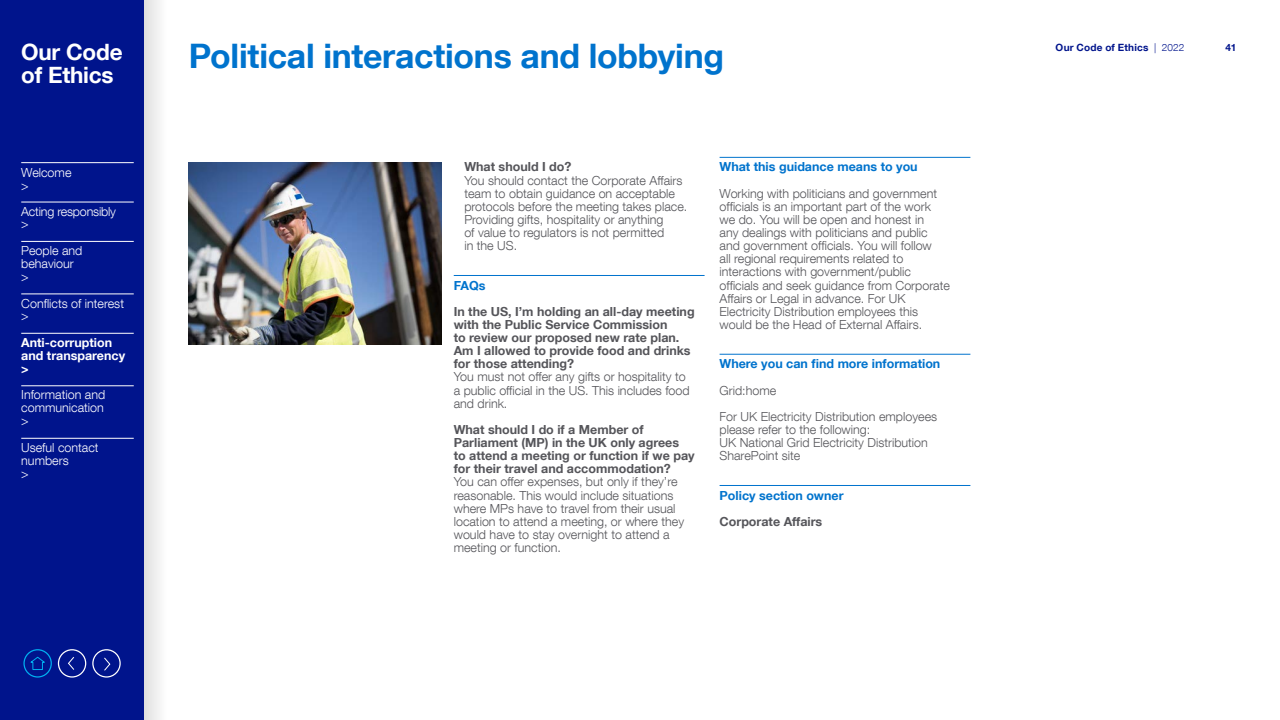
<style>
.page{position:relative;width:1280px;height:720px;background:#fff}
.page>*{position:absolute;margin:0;border:0;box-sizing:border-box;transform-origin:0 0}
.t1{font:700 33.75px "Helvetica Neue LT Com";letter-spacing:-.01em;color:#0073cd}
.t2{font:700 22.5px "Helvetica Neue LT Com";letter-spacing:-.01em;color:#fff}
.t3{font:300 12.5px/13.1px "Helvetica Neue LT Com";color:#55555a}
.t4{font:700 12.5px/13.1px "Helvetica Neue LT Com";color:#55555a}
.t5{font:300 12.5px/13.1px "Helvetica Neue LT Com";color:#fff}
.t6{font:700 12.5px "Helvetica Neue LT Com";color:#0073cd}
.t7{font:700 12.5px/13.1px "Helvetica Neue LT Com";color:#fff}
.t8{font:700 10px "Helvetica Neue LT Com";letter-spacing:.025em;color:#00148c}
.s1{font-weight:300}
</style>
<div class="page">
<svg style="left:144px;top:0;width:16px;height:720px;fill:#e9e9e9"></svg>
<div style="left:0;top:0;width:144px;height:720px;background:#00148c"></div>
<hr style="left:21px;top:162px;width:113px;height:1px;background:#fff">
<hr style="left:21px;top:202px;width:113px;height:1px;background:#fff">
<hr style="left:21px;top:241px;width:113px;height:1px;background:#fff">
<hr style="left:21px;top:294px;width:113px;height:1px;background:#fff">
<hr style="left:21px;top:333px;width:113px;height:1px;background:#fff">
<hr style="left:21px;top:386px;width:113px;height:1px;background:#fff">
<hr style="left:21px;top:438px;width:113px;height:1px;background:#fff">
<div style="left:23px;top:649px;width:29px;height:29px;border:1px solid #00aff0;border-radius:50%"></div>
<svg style="left:30px;top:656px;width:15px;height:14px"></svg>
<svg style="left:68px;top:657px;width:7px;height:13px"></svg>
<svg style="left:104px;top:657px;width:7px;height:14px"></svg>
<div style="left:92px;top:649px;width:29px;height:29px;border:1px solid #fff;border-radius:50%"></div>
<div style="left:58px;top:649px;width:28px;height:29px;border:1px solid #fff;border-radius:50%"></div>
<hr style="left:454px;top:275px;width:251px;height:1px;background:#0073cd">
<hr style="left:720px;top:157px;width:250px;height:1px;background:#0073cd">
<hr style="left:720px;top:354px;width:250px;height:1px;background:#0073cd">
<hr style="left:720px;top:485px;width:250px;height:1px;background:#0073cd">
<img style="left:189px;top:163px;width:252px;height:181px">
<h2 class="t2" style="left:21px;top:38px;width:103px">Our Code</h2>
<h1 class="t1" style="left:189px;top:35px;width:537px">Political interactions and lobbying</h1>
<h2 class="t2" style="left:21px;top:61px;width:94px">of Ethics</h2>
<p class="t5" style="left:21px;top:165px;width:52px">Welcome &gt;</p>
<p class="t5" style="left:21px;top:205px;width:96px;line-height:12.5px">Acting responsibly &gt;</p>
<p class="t5" style="left:21px;top:244px;width:63px;line-height:12.8px">People and behaviour &gt;</p>
<p class="t5" style="left:21px;top:297px;width:104px;line-height:12.5px">Conflicts of interest &gt;</p>
<p class="t7" style="left:21px;top:335px;width:105px">Anti-corruption and transparency &gt;</p>
<p class="t5" style="left:21px;top:388px;width:86px;text-align:justify">Information and communication &gt;</p>
<p class="t5" style="left:21px;top:440px;width:79px">Useful contact numbers<br>&gt;</p>
<p class="t4" style="left:464px;top:160px;width:109px">What should I do?</p>
<p class="t3" style="left:464px;top:173px;width:224px">You should contact the Corporate Affairs team to obtain guidance on acceptable protocols before the meeting takes place.<br>Providing gifts, hospitality or anything<br>of value to regulators is not permitted<br>in the US.</p>
<p class="t6" style="left:454px;top:277px;width:33px">FAQs</p>
<p class="t4" style="left:454px;top:304px;width:242px">In the US, I’m holding an all-day meeting with the Public Service Commission<br>to review our proposed new rate plan.<br>Am I allowed to provide food and drinks for those attending?</p>
<p class="t3" style="left:454px;top:370px;width:237px">You must not offer any gifts or hospitality to a public official in the US. This includes food and drink.</p>
<p class="t4" style="left:454px;top:423px;width:242px">What should I do if a Member of Parliament (MP) in the UK only agrees<br>to attend a meeting or function if we pay for their travel and accommodation?</p>
<p class="t3" style="left:454px;top:475px;width:232px">You can offer expenses, but only if they’re reasonable. This would include situations where MPs have to travel from their usual location to attend a meeting, or where they would have to stay overnight to attend a meeting or function.</p>
<p class="t6" style="left:720px;top:159px;width:200px">What this guidance means to you</p>
<p class="t3" style="left:720px;top:186px;width:232px">Working with politicians and government officials is an important part of the work<br>we do. You will be open and honest in<br>any dealings with politicians and public and government officials. You will follow<br>all regional requirements related to interactions with government/public officials and seek guidance from Corporate Affairs or Legal in advance. For UK Electricity Distribution employees this would be the Head of External Affairs.</p>
<p class="t6" style="left:720px;top:356px;width:222px">Where you can find more information</p>
<p class="t3" style="left:720px;top:377px;width:219px;line-height:26.2px">Grid:home<br>For UK Electricity Distribution employees</p>
<p class="t3" style="left:720px;top:423px;width:210px">please refer to the following:<br>UK National Grid Electricity Distribution<br>SharePoint site</p>
<p class="t6" style="left:720px;top:487px;width:126px">Policy section owner</p>
<p class="t4" style="left:720px;top:514px;width:104px">Corporate Affairs</p>
<p class="t8" style="left:1056px;top:41px;width:130px">Our Code of Ethics <span class="s1">| 2022</span></p>
<p class="t8" style="left:1225px;top:41px;width:12px">41</p>
</div>
